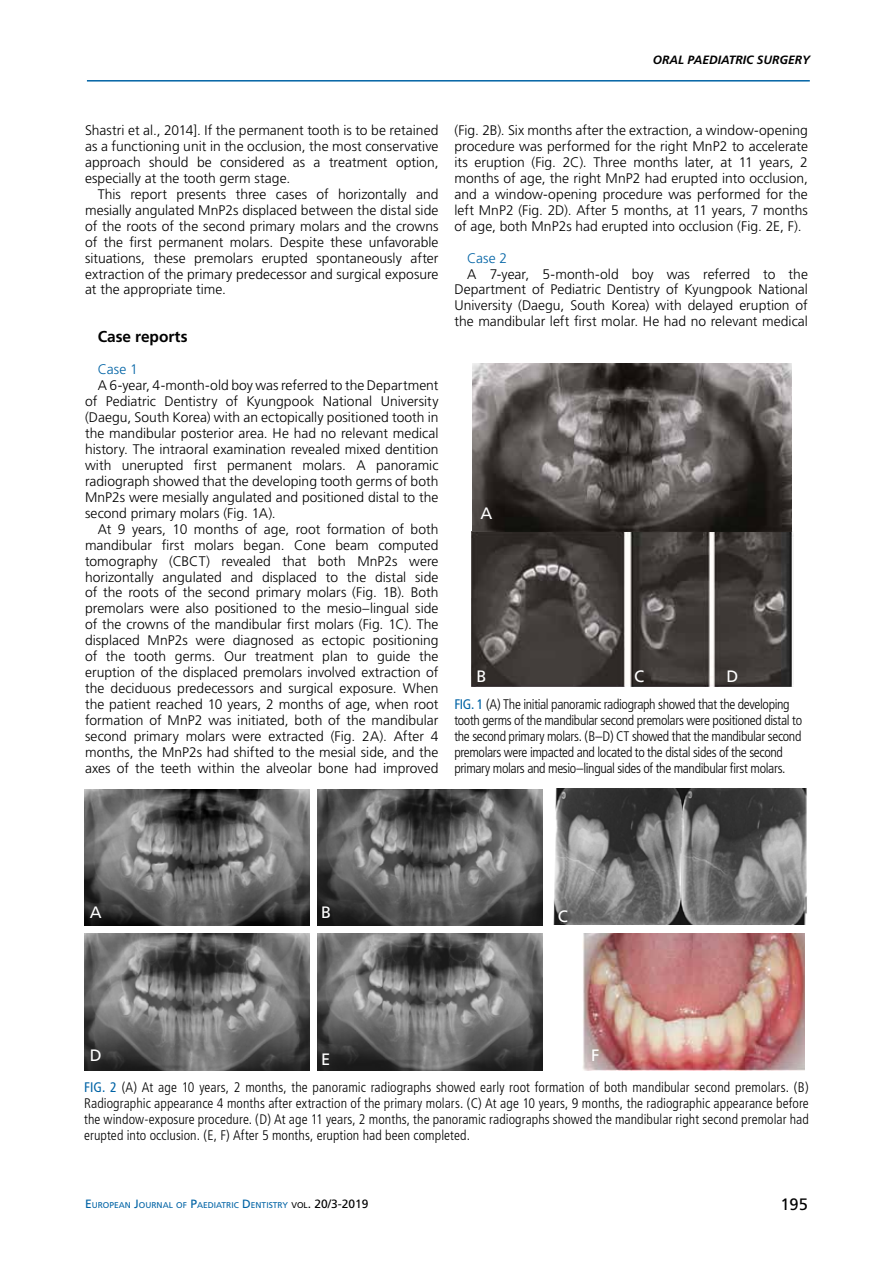
<style>
.page{position:relative;width:893px;height:1263px;background:#fff}
.page>*{position:absolute;margin:0;border:0;box-sizing:border-box;transform-origin:0 0}
.t1{font:16.5px "Frutiger";color:#fff}
.t2{font:16.5px "Frutiger";color:#000}
.t3{font:700 15.75px "Frutiger LT Std";color:#000}
.t4{font:300 13.8px/15.9px "Frutiger LT Std";color:#000;text-align:justify}
.t5{font:300 condensed 13.8px/15.9px "Frutiger";letter-spacing:-.025em;color:#000}
.t6{font:300 13.8px "Frutiger LT Std";color:#0063a5}
.t7{font:italic 700 12px "Frutiger LT Std";color:#000}
.t8{font:8.4px "Frutiger";color:#0063a5}
.s1{font-weight:400;color:#0063a5}
.s2{font-size:12px}
.s3{color:#000}
.s4{font-size:12px;color:#000}
</style>
<div class="page">
<hr style="left:87px;top:80px;width:723px;height:2px;background:#0063a5">
<img style="left:317px;top:789px;width:225px;height:136px">
<img style="left:471px;top:531px;width:323px;height:155px">
<img style="left:84px;top:789px;width:225px;height:136px">
<img style="left:472px;top:363px;width:320px;height:168px">
<img style="left:554px;top:789px;width:253px;height:136px">
<img style="left:583px;top:934px;width:222px;height:136px">
<img style="left:84px;top:934px;width:225px;height:136px">
<img style="left:317px;top:934px;width:225px;height:136px">
<p class="t7" style="left:653px;top:53px;width:159px">ORAL PAEDIATRIC SURGERY</p>
<p class="t4" style="left:85px;top:122px;width:355px">Shastri et al., 2014]. If the permanent tooth is to be retained as a functioning unit in the occlusion, the most conservative approach should be considered as a treatment option, especially at the tooth germ stage.</p>
<p class="t4" style="left:85px;top:186px;width:355px;text-indent:13px">This report presents three cases of horizontally and mesially angulated MnP2s displaced between the distal side of the roots of the second primary molars and the crowns of the first permanent molars. Despite these unfavorable situations, these premolars erupted spontaneously after extraction of the primary predecessor and surgical exposure at the appropriate time.</p>
<p class="t3" style="left:98px;top:328px;width:91px">Case reports</p>
<p class="t6" style="left:98px;top:362px;width:42px">Case 1</p>
<p class="t4" style="left:85px;top:378px;width:355px;text-indent:13px">A 6-year, 4-month-old boy was referred to the Department of Pediatric Dentistry of Kyungpook National University (Daegu, South Korea) with an ectopically positioned tooth in the mandibular posterior area. He had no relevant medical history. The intraoral examination revealed mixed dentition with unerupted first permanent molars. A panoramic radiograph showed that the developing tooth germs of both MnP2s were mesially angulated and positioned distal to the second primary molars (Fig. 1A).</p>
<p class="t4" style="left:85px;top:521px;width:355px;text-indent:13px">At 9 years, 10 months of age, root formation of both mandibular first molars began. Cone beam computed tomography (CBCT) revealed that both MnP2s were horizontally angulated and displaced to the distal side of the roots of the second primary molars (Fig. 1B). Both premolars were also positioned to the mesio–lingual side of the crowns of the mandibular first molars (Fig. 1C). The displaced MnP2s were diagnosed as ectopic positioning of the tooth germs. Our treatment plan to guide the eruption of the displaced premolars involved extraction of the deciduous predecessors and surgical exposure. When the patient reached 10 years, 2 months of age, when root formation of MnP2 was initiated, both of the mandibular second primary molars were extracted (Fig. 2A). After 4 months, the MnP2s had shifted to the mesial side, and the axes of the teeth within the alveolar bone had improved</p>
<p class="t4" style="left:454px;top:122px;width:355px">(Fig. 2B). Six months after the extraction, a window-opening procedure was performed for the right MnP2 to accelerate its eruption (Fig. 2C). Three months later, at 11 years, 2 months of age, the right MnP2 had erupted into occlusion, and a window-opening procedure was performed for the left MnP2 (Fig. 2D). After 5 months, at 11 years, 7 months of age, both MnP2s had erupted into occlusion (Fig. 2E, F).</p>
<p class="t6" style="left:467px;top:250px;width:42px">Case 2</p>
<p class="t4" style="left:454px;top:266px;width:355px;text-indent:13px">A 7-year, 5-month-old boy was referred to the Department of Pediatric Dentistry of Kyungpook National University (Daegu, South Korea) with delayed eruption of the mandibular left first molar. He had no relevant medical</p>
<p class="t1" style="left:480px;top:504px;width:13px">A</p>
<p class="t1" style="left:476px;top:666px;width:12px">B</p>
<p class="t1" style="left:634px;top:666px;width:12px">C</p>
<p class="t1" style="left:726px;top:666px;width:13px">D</p>
<p class="t5" style="left:454px;top:696px;width:349px"><span class="s1">FIG. 1</span> (A) The initial panoramic radiograph showed that the developing tooth germs of the mandibular second premolars were positioned distal to the second primary molars. (B–D) CT showed that the mandibular second premolars were impacted and located to the distal sides of the second primary molars and mesio–lingual sides of the mandibular first molars.</p>
<p class="t1" style="left:90px;top:903px;width:13px">A</p>
<p class="t1" style="left:321px;top:902px;width:12px">B</p>
<p class="t1" style="left:558px;top:906px;width:12px">C</p>
<p class="t1" style="left:90px;top:1045px;width:13px">D</p>
<p class="t1" style="left:321px;top:1049px;width:11px">E</p>
<p class="t1" style="left:591px;top:1045px;width:10px">F</p>
<p class="t5" style="left:84px;top:1079px;width:726px;text-align:justify"><span class="s1">FIG. 2</span> (A) At age 10 years, 2 months, the panoramic radiographs showed early root formation of both mandibular second premolars. (B)<br>Radiographic appearance 4 months after extraction of the primary molars. (C) At age 10 years, 9 months, the radiographic appearance before the window-exposure procedure. (D) At age 11 years, 2 months, the panoramic radiographs showed the mandibular right second premolar had erupted into occlusion. (E, F) After 5 months, eruption had been completed.</p>
<p class="t8" style="left:85px;top:1200px;width:285px"><span class="s2">E</span>UROPEAN <span class="s2">J</span>OURNAL OF <span class="s2">P</span>AE DIATRIC <span class="s2">D</span> E NTISTRY <span class="s3">VOL</span><span class="s4">. 20/3-2019</span></p>
<p class="t2" style="left:780px;top:1194px;width:29px">195</p>
</div>
